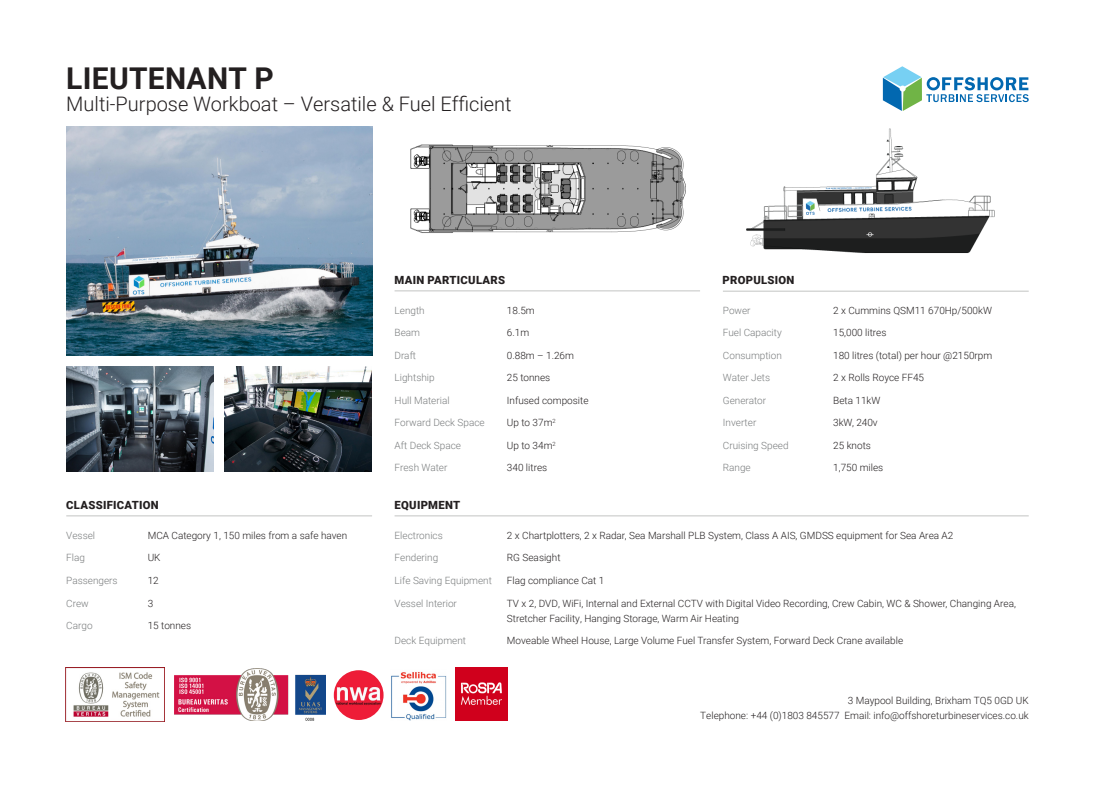
<style>
.page{position:relative;width:1095px;height:787px;background:#fff}
.page>*{position:absolute;margin:0;border:0;box-sizing:border-box;transform-origin:0 0}
.t1{font:700 30px "Roboto";letter-spacing:.01em;color:#231f20}
.t2{font:300 20px "Roboto";color:#231f20}
.t3{font:900 11.25px "Roboto";letter-spacing:.025em;color:#231f20}
.t4{font:300 10px/15px "Roboto";color:#231f20;text-align:right}
.t5{font:300 10px "Roboto";color:#797c7d}
</style>
<div class="page">
<img style="left:334px;top:670px;width:50px;height:50px">
<img style="left:66px;top:668px;width:99px;height:53px">
<img style="left:391px;top:672px;width:55px;height:48px">
<img style="left:455px;top:667px;width:53px;height:53px">
<svg style="left:883px;top:66px;width:146px;height:45px"></svg>
<img style="left:174px;top:668px;width:151px;height:52px">
<img style="left:66px;top:126px;width:306px;height:229px">
<img style="left:66px;top:366px;width:147px;height:105px">
<img style="left:225px;top:366px;width:147px;height:105px">
<hr style="left:66px;top:515px;width:306px;height:1px;background:#cfd0cf">
<hr style="left:395px;top:290px;width:305px;height:1px;background:#cfd0cf">
<hr style="left:723px;top:290px;width:306px;height:2px;background:#cfd0cf">
<hr style="left:395px;top:515px;width:634px;height:1px;background:#cfd0cf">
<img style="left:746px;top:128px;width:249px;height:125px">
<img style="left:410px;top:144px;width:276px;height:89px">
<p class="t1" style="left:66px;top:57px;width:209px">LIEUTENANT P</p>
<p class="t2" style="left:66px;top:90px;width:447px">Multi-Purpose Workboat – Versatile &amp; Fuel Efficient</p>
<p class="t3" style="left:395px;top:272px;width:112px">MAIN PARTICULARS</p>
<p class="t3" style="left:66px;top:497px;width:94px">CLASSIFICATION</p>
<p class="t5" style="left:395px;top:303px;width:32px">Length</p>
<p class="t5" style="left:395px;top:326px;width:27px">Beam</p>
<p class="t5" style="left:395px;top:348px;width:23px">Draft</p>
<p class="t5" style="left:395px;top:371px;width:42px">Lightship</p>
<p class="t5" style="left:395px;top:393px;width:57px">Hull Material</p>
<p class="t5" style="left:395px;top:416px;width:92px">Forward Deck Space</p>
<p class="t5" style="left:395px;top:438px;width:68px">Aft Deck Space</p>
<p class="t5" style="left:395px;top:461px;width:54px">Fresh Water</p>
<p class="t3" style="left:395px;top:497px;width:67px">EQUIPMENT</p>
<p class="t4" style="left:507px;top:302px;width:29px">18.5m</p>
<p class="t4" style="left:507px;top:325px;width:24px">6.1m</p>
<p class="t4" style="left:507px;top:347px;width:69px">0.88m – 1.26m</p>
<p class="t4" style="left:507px;top:370px;width:45px">25 tonnes</p>
<p class="t4" style="left:507px;top:392px;width:83px">Infused composite</p>
<p class="t4" style="left:507px;top:415px;width:50px">Up to 37m<sup>2</sup></p>
<p class="t4" style="left:507px;top:437px;width:50px">Up to 34m<sup>2</sup></p>
<p class="t4" style="left:507px;top:460px;width:42px">340 litres</p>
<p class="t3" style="left:723px;top:272px;width:73px">PROPULSION</p>
<p class="t5" style="left:723px;top:303px;width:29px">Power</p>
<p class="t5" style="left:723px;top:325px;width:60px">Fuel Capacity</p>
<p class="t5" style="left:723px;top:348px;width:61px">Consumption</p>
<p class="t5" style="left:723px;top:370px;width:49px">Water Jets</p>
<p class="t5" style="left:723px;top:393px;width:45px">Generator</p>
<p class="t5" style="left:723px;top:415px;width:35px">Inverter</p>
<p class="t5" style="left:723px;top:438px;width:67px">Cruising Speed</p>
<p class="t5" style="left:723px;top:460px;width:29px">Range</p>
<p class="t4" style="left:833px;top:302px;width:160px">2 x Cummins QSM11 670Hp/500kW</p>
<p class="t4" style="left:833px;top:325px;width:55px">15,000 litres</p>
<p class="t4" style="left:833px;top:347px;width:161px">180 litres (total) per hour @2150rpm</p>
<p class="t4" style="left:833px;top:370px;width:92px">2 x Rolls Royce FF45</p>
<p class="t4" style="left:833px;top:392px;width:49px">Beta 11kW</p>
<p class="t4" style="left:833px;top:415px;width:46px">3kW, 240v</p>
<p class="t4" style="left:833px;top:437px;width:39px">25 knots</p>
<p class="t4" style="left:833px;top:460px;width:52px">1,750 miles</p>
<p class="t5" style="left:66px;top:528px;width:30px">Vessel</p>
<p class="t5" style="left:66px;top:551px;width:20px">Flag</p>
<p class="t5" style="left:66px;top:573px;width:53px">Passengers</p>
<p class="t5" style="left:66px;top:596px;width:24px">Crew</p>
<p class="t5" style="left:66px;top:618px;width:28px">Cargo</p>
<p class="t4" style="left:148px;top:527px;width:201px">MCA Category 1, 150 miles from a safe haven</p>
<p class="t4" style="left:148px;top:550px;width:14px">UK</p>
<p class="t4" style="left:148px;top:572px;width:13px">12</p>
<p class="t4" style="left:148px;top:595px;width:7px">3</p>
<p class="t4" style="left:148px;top:617px;width:45px">15 tonnes</p>
<p class="t5" style="left:395px;top:528px;width:50px">Electronics</p>
<p class="t5" style="left:395px;top:551px;width:45px">Fendering</p>
<p class="t5" style="left:395px;top:573px;width:99px">Life Saving Equipment</p>
<p class="t5" style="left:395px;top:596px;width:64px">Vessel Interior</p>
<p class="t5" style="left:395px;top:633px;width:73px">Deck Equipment</p>
<p class="t4" style="left:507px;top:527px;width:448px">2 x Chartplotters, 2 x Radar, Sea Marshall PLB System, Class A AIS, GMDSS equipment for Sea Area A2</p>
<p class="t4" style="left:507px;top:550px;width:55px">RG Seasight</p>
<p class="t4" style="left:507px;top:572px;width:99px">Flag compliance Cat 1</p>
<p class="t4" style="left:507px;top:595px;width:511px;text-align:left">TV x 2, DVD, WiFi, Internal and External CCTV with Digital Video Recording, Crew Cabin, WC &amp; Shower, Changing Area,<br>Stretcher Facility, Hanging Storage, Warm Air Heating</p>
<p class="t4" style="left:507px;top:632px;width:398px">Moveable Wheel House, Large Volume Fuel Transfer System, Forward Deck Crane available</p>
<p class="t4" style="left:700px;top:692px;width:330px">3 Maypool Building, Brixham TQ5 0GD UK<br>Telephone: +44 (0)1803 845577 Email: info@offshoreturbineservices.co.uk</p>
</div>
